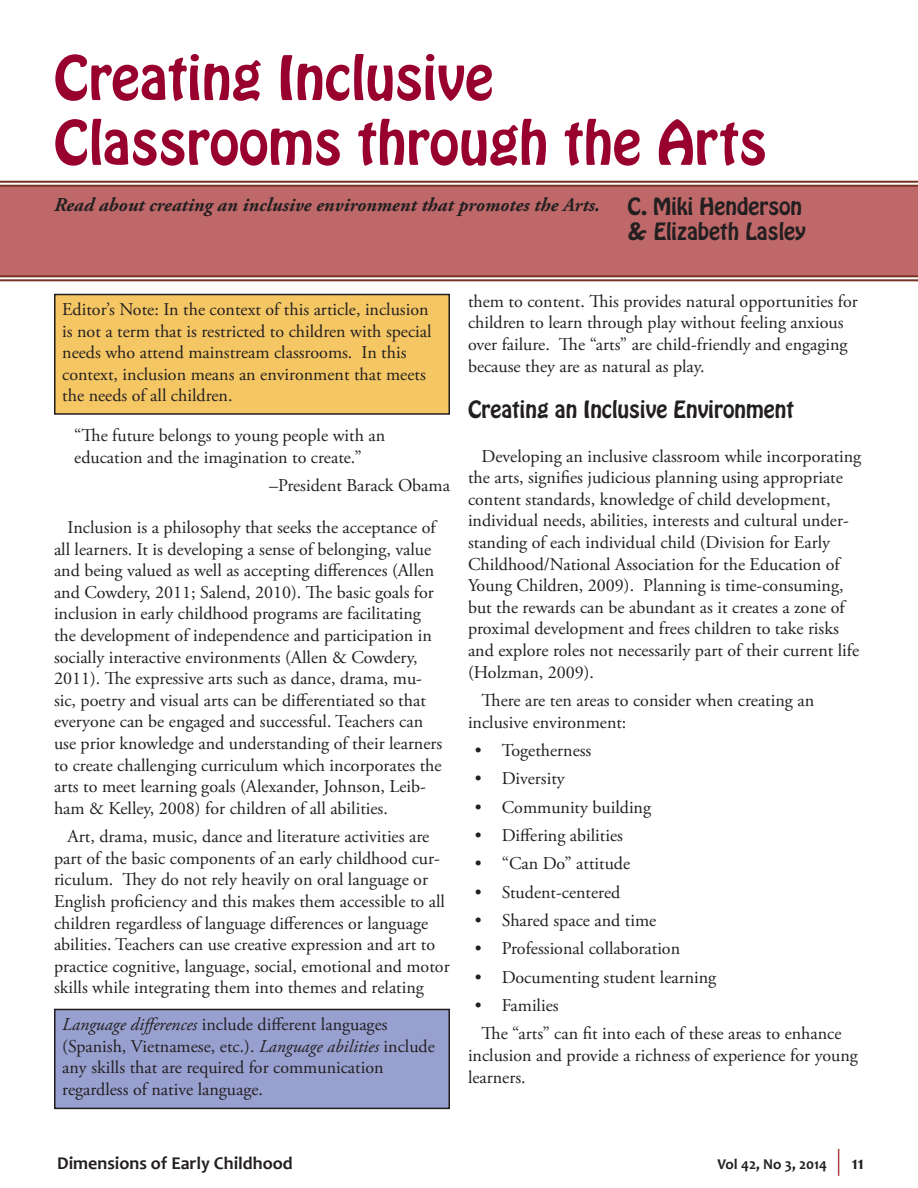
<style>
.page{position:relative;width:918px;height:1188px;background:#fff}
.page>*{position:absolute;margin:0;border:0;box-sizing:border-box;transform-origin:0 0}
.t1{font:54px/64.8px "Hobo Std";color:#98002e}
.t2{font:21px/25.2px "Hobo Std";color:#231f20}
.t3{font:italic 700 19.5px "Adobe Garamond Pro";color:#231f20}
.t4{font:18px/21.6px "Adobe Garamond Pro";color:#231f20}
.t5{font:700 18px "Candara";color:#231f20}
.t6{font:700 15px "Candara";color:#231f20}
.s1{font-style:italic}
</style>
<div class="page">
<svg style="left:838px;top:1149px;width:1px;height:27px"></svg>
<div style="left:0;top:186px;width:918px;height:91px;background:#bf6869"></div>
<hr style="left:0;top:185px;width:918px;height:2px;background:#773225">
<hr style="left:0;top:181px;width:918px;height:2px;background:#773225">
<hr style="left:0;top:279px;width:918px;height:2px;background:#773225">
<hr style="left:0;top:275px;width:918px;height:2px;background:#773225">
<div style="left:55px;top:295px;width:394px;height:119px;background:#f4c664"></div>
<div style="left:54px;top:294px;width:396px;height:121px;border:2px solid #231f20"></div>
<div style="left:55px;top:1009px;width:394px;height:99px;background:#98a0d0"></div>
<div style="left:54px;top:1009px;width:396px;height:100px;border:2px solid #231f20"></div>
<h1 class="t1" style="left:54px;top:46px;width:715px">Creating Inclusive<br>Classrooms through the Arts</h1>
<p class="t3" style="left:54px;top:194px;width:548px">Read about creating an inclusive environment that promotes the Arts.</p>
<p class="t2" style="left:627px;top:194px;width:180px">C. Miki Henderson &amp; Elizabeth Lasley</p>
<p class="t4" style="left:62px;top:299px;width:371px">Editor’s Note: In the context of this article, inclusion is not a term that is restricted to children with special needs who attend mainstream classrooms. In this context, inclusion means an environment that meets the needs of all children.</p>
<p class="t4" style="left:74px;top:425px;width:313px">“The future belongs to young people with an education and the imagination to create.”</p>
<p class="t4" style="left:269px;top:475px;width:182px">–President Barack Obama</p>
<p class="t4" style="left:54px;top:517px;width:390px;text-indent:14px">Inclusion is a philosophy that seeks the acceptance of all learners. It is developing a sense of belonging, value and being valued as well as accepting differences (Allen and Cowdery, 2011; Salend, 2010). The basic goals for inclusion in early childhood programs are facilitating the development of independence and participation in socially interactive environments (Allen &amp; Cowdery, 2011). The expressive arts such as dance, drama, mu&shy;sic, poetry and visual arts can be differentiated so that everyone can be engaged and successful. Teachers can use prior knowledge and understanding of their learners to create challenging curriculum which incorporates the arts to meet learning goals (Alexander, Johnson, Leib&shy;ham &amp; Kelley, 2008) for children of all abilities.</p>
<p class="t4" style="left:54px;top:826px;width:397px;text-indent:14px">Art, drama, music, dance and literature activities are part of the basic components of an early childhood cur&shy;riculum. They do not rely heavily on oral language or English proficiency and this makes them accessible to all children regardless of language differences or language abilities. Teachers can use creative expression and art to practice cognitive, language, social, emotional and motor skills while integrating them into themes and relating</p>
<p class="t4" style="left:62px;top:1014px;width:374px"><span class="s1">Language differences</span> include different languages (Spanish, Vietnamese, etc.). <span class="s1">Language abilities</span> include any skills that are required for communication regardless of native language.</p>
<p class="t4" style="left:468px;top:291px;width:391px">them to content. This provides natural opportunities for children to learn through play without feeling anxious over failure. The “arts” are child-friendly and engaging because they are as natural as play.</p>
<p class="t2" style="left:468px;top:398px;width:328px">Creating an Inclusive Environment</p>
<p class="t4" style="left:468px;top:446px;width:395px;text-indent:14px">Developing an inclusive classroom while incorporating the arts, signifies judicious planning using appropriate content standards, knowledge of child development, individual needs, abilities, interests and cultural under&shy;standing of each individual child (Division for Early Childhood/National Association for the Education of Young Children, 2009). Planning is time-consuming, but the rewards can be abundant as it creates a zone of proximal development and frees children to take risks and explore roles not necessarily part of their current life (Holzman, 2009).</p>
<p class="t4" style="left:468px;top:690px;width:348px;text-indent:14px">There are ten areas to consider when creating an inclusive environment:</p>
<p class="t4" style="left:475px;top:740px;width:118px">• Togetherness</p>
<p class="t4" style="left:475px;top:768px;width:92px">• Diversity</p>
<p class="t4" style="left:475px;top:797px;width:178px">• Community building</p>
<p class="t4" style="left:475px;top:825px;width:150px">• Differing abilities</p>
<p class="t4" style="left:475px;top:853px;width:157px">• “Can Do” attitude</p>
<p class="t4" style="left:475px;top:882px;width:147px">• Student-centered</p>
<p class="t4" style="left:475px;top:910px;width:183px">• Shared space and time</p>
<p class="t4" style="left:475px;top:938px;width:207px">• Professional collaboration</p>
<p class="t4" style="left:475px;top:967px;width:243px">• Documenting student learning</p>
<p class="t4" style="left:482px;top:992px;width:362px;line-height:28.3px;text-indent:-7px">• Families<br>The “arts” can fit into each of these areas to enhance</p>
<p class="t4" style="left:468px;top:1045px;width:391px">inclusion and provide a richness of experience for young learners.</p>
<p class="t5" style="left:57px;top:1152px;width:237px">Dimensions of Early Childhood</p>
<p class="t6" style="left:717px;top:1154px;width:111px">Vol 42, No 3, 2014</p>
<p class="t5" style="left:852px;top:1152px;width:14px">11</p>
</div>
